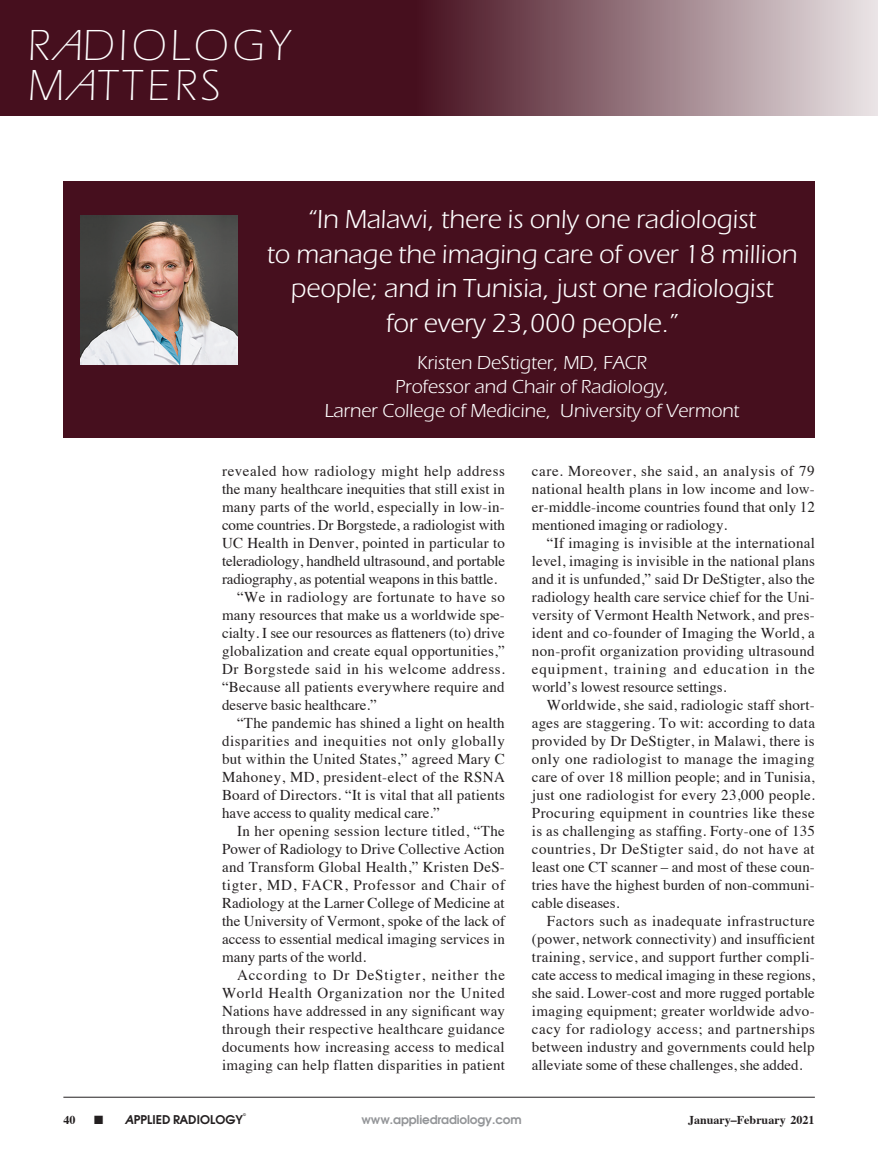
<style>
.page{position:relative;width:878px;height:1175px;background:#fff}
.page>*{position:absolute;margin:0;border:0;box-sizing:border-box;transform-origin:0 0}
.t1{font:300 45px/40.5px "Itc Eras";letter-spacing:.09em;color:#fff}
.RM_large_quote{font:27px/34.5px "Itc Eras";color:#fff;text-align:center}
.RM_large_quote_autho{font:19.5px/24px "Itc Eras";color:#fff;text-align:center}
.Article_body_copy{font:15px/18px "Times";color:#231f20;text-align:justify}
.t2{font:600 12px "Avant Garde";letter-spacing:-.01em;color:#939598}
.t3{font:700 12px "Times";color:#231f20}
.t4{font:600 12px "Avant Garde";color:#231f20}
.t5{font:600 3.75px "Avant Garde";color:#231f20}
.s1{font-style:italic}
</style>
<div class="page">
<svg style="left:0;top:0;width:878px;height:115px;background:#714753"></svg>
<hr style="left:63px;top:1096px;width:751px;height:1px;background:#231f20">
<div style="left:63px;top:182px;width:751px;height:256px;background:#460f1e"></div>
<img style="left:81px;top:215px;width:156px;height:149px">
<h1 class="t1" style="left:27px;top:25px;width:264px">R<span class="s1">A</span>DIOLOGY<br>M<span class="s1">A</span>TTERS</h1>
<p class="RM_large_quote" style="left:267px;top:202px;width:532px">“In Malawi, there is only one radiologist<br>to manage the imaging care of over 18 million people; and in Tunisia, just one radiologist<br>for every 23,000 people.”</p>
<p class="RM_large_quote_autho" style="left:324px;top:351px;width:416px">Kristen DeStigter, MD, FACR<br>Professor and Chair of Radiology,<br>Larner College of Medicine, University of Vermont</p>
<p class="Article_body_copy" style="left:222px;top:460px;width:284px">revealed how radiology might help address the many healthcare inequities that still exist in many parts of the world, especially in low-in&shy;come countries. Dr Borgstede, a radiologist with UC Health in Denver, pointed in particular to teleradiology, handheld ultrasound, and portable radiography, as potential weapons in this battle.</p>
<p class="Article_body_copy" style="left:222px;top:586px;width:284px;text-indent:15px">“We in radiology are fortunate to have so many resources that make us a worldwide spe&shy;cialty. I see our resources as flatteners (to) drive globalization and create equal opportunities,” Dr Borgstede said in his welcome address. “Because all patients everywhere require and deserve basic healthcare.”</p>
<p class="Article_body_copy" style="left:222px;top:712px;width:284px;text-indent:15px">“The pandemic has shined a light on health disparities and inequities not only globally but within the United States,” agreed Mary C Mahoney, MD, president-elect of the RSNA Board of Directors. “It is vital that all patients have access to quality medical care.”</p>
<p class="Article_body_copy" style="left:222px;top:820px;width:284px;text-indent:15px">In her opening session lecture titled, “The Power of Radiology to Drive Collective Action and Transform Global Health,” Kristen DeS&shy;tigter, MD, FACR, Professor and Chair of Radiology at the Larner College of Medicine at the University of Vermont, spoke of the lack of access to essential medical imaging services in many parts of the world.</p>
<p class="Article_body_copy" style="left:222px;top:964px;width:284px;text-indent:15px">According to Dr DeStigter, neither the World Health Organization nor the United Nations have addressed in any significant way through their respective healthcare guidance documents how increasing access to medical imaging can help flatten disparities in patient</p>
<p class="Article_body_copy" style="left:532px;top:460px;width:284px">care. Moreover, she said, an analysis of 79 national health plans in low income and low&shy;er-middle-income countries found that only 12 mentioned imaging or radiology.</p>
<p class="Article_body_copy" style="left:532px;top:532px;width:284px;text-indent:15px">“If imaging is invisible at the international level, imaging is invisible in the national plans and it is unfunded,” said Dr DeStigter, also the radiology health care service chief for the Uni&shy;versity of Vermont Health Network, and pres&shy;ident and co-founder of Imaging the World, a non-profit organization providing ultrasound equipment, training and education in the world’s lowest resource settings.</p>
<p class="Article_body_copy" style="left:532px;top:694px;width:284px;text-indent:15px">Worldwide, she said, radiologic staff short&shy;ages are staggering. To wit: according to data provided by Dr DeStigter, in Malawi, there is only one radiologist to manage the imaging care of over 18 million people; and in Tunisia, just one radiologist for every 23,000 people.<br>Procuring equipment in countries like these is as challenging as staffing. Forty-one of 135 countries, Dr DeStigter said, do not have at least one CT scanner – and most of these coun&shy;tries have the highest burden of non-communi&shy;cable diseases.</p>
<p class="Article_body_copy" style="left:532px;top:910px;width:284px;text-indent:15px">Factors such as inadequate infrastructure (power, network connectivity) and insufficient training, service, and support further compli&shy;cate access to medical imaging in these regions, she said. Lower-cost and more rugged portable imaging equipment; greater worldwide advo&shy;cacy for radiology access; and partnerships between industry and governments could help alleviate some of these challenges, she added.</p>
<p class="t5" style="left:243px;top:1112px;width:4px">©</p>
<p class="t3" style="left:63px;top:1108px;width:13px">40</p>
<p class="t4" style="left:94px;top:1112px;width:150px">■ <span class="s1">A</span>PPLIED RADIOLOGY</p>
<p class="t2" style="left:361px;top:1112px;width:162px">www.appliedradiology.com</p>
<p class="t3" style="left:688px;top:1108px;width:128px">January–February 2021</p>
</div>
